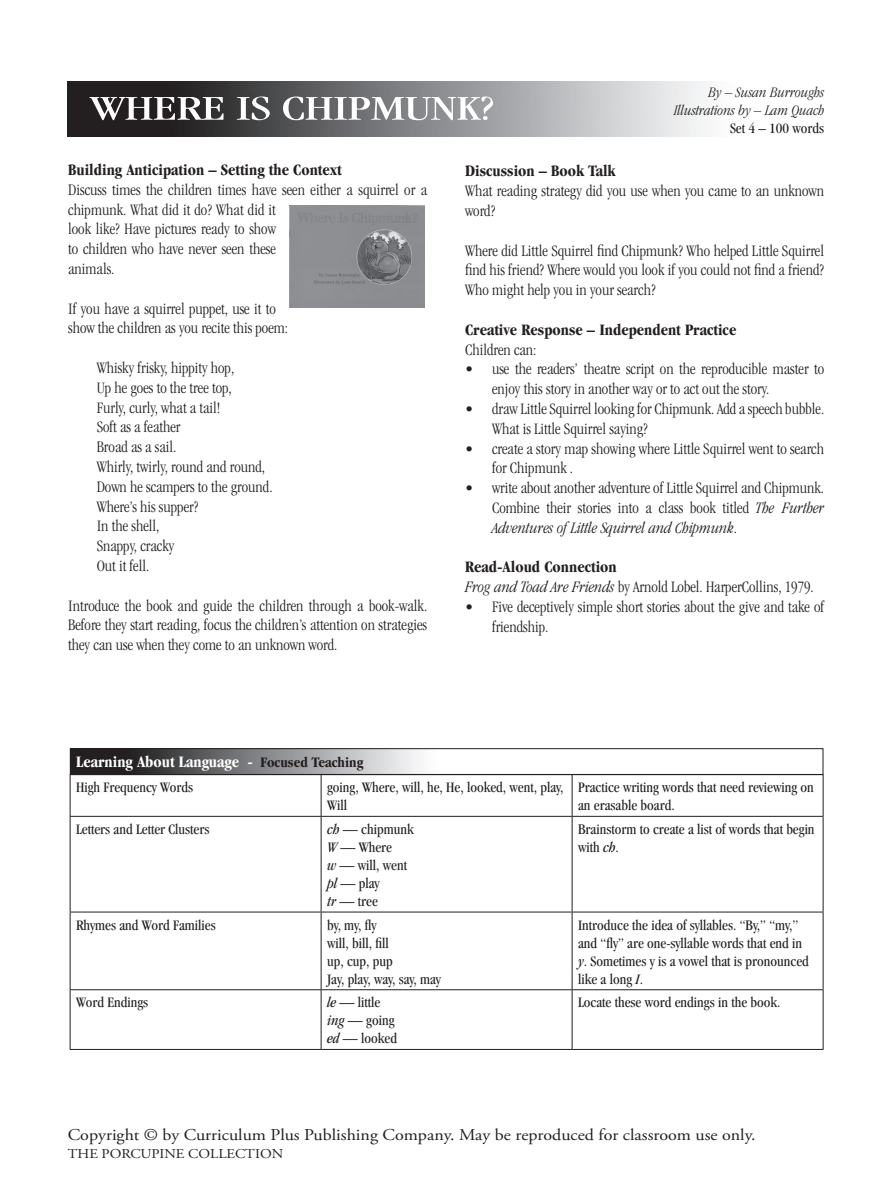
<style>
.page{position:relative;width:891px;height:1188px;background:#fff}
.page>*{position:absolute;margin:0;border:0;box-sizing:border-box;transform-origin:0 0}
.t1{font:condensed 36px "Garamond";color:#fff;scale:1.43 1}
.t2{font:300 condensed 16.5px/19.8px "Garamond";color:#231f20}
.t3{font:700 condensed 16.5px "Garamond";color:#231f20}
.t4{font:16.5px "Adobe Garamond Pro";color:#231f20;scale:1.09 1}
.t5{font:700 condensed 16.5px "Garamond";color:#fff}
.t6{font:condensed 15px/18px "Garamond";color:#231f20}
.t7{font:italic 300 condensed 15px/18px "Garamond";color:#231f20;text-align:right}
.t8{font:13.5px "Adobe Garamond Pro";color:#231f20;scale:1.09 1}
.s1{font-style:italic}
.s2{font-weight:700}
.s3{font-size:15px;color:#231f20}
</style>
<div class="page">
<img style="left:68px;top:81px;width:638px;height:56px">
<img style="left:290px;top:205px;width:134px;height:103px">
<img style="left:72px;top:750px;width:348px;height:23px">
<div style="left:70px;top:748px;width:753px;height:27px;border:1px solid #231f20"></div>
<hr style="left:70px;top:774px;width:251px;height:1px;background:#231f20">
<hr style="left:70px;top:775px;width:1px;height:41px;background:#231f20">
<hr style="left:321px;top:774px;width:251px;height:1px;background:#231f20">
<hr style="left:321px;top:775px;width:1px;height:41px;background:#231f20">
<hr style="left:572px;top:774px;width:251px;height:1px;background:#231f20">
<hr style="left:572px;top:775px;width:1px;height:41px;background:#231f20">
<hr style="left:823px;top:775px;width:1px;height:41px;background:#231f20">
<hr style="left:70px;top:816px;width:251px;height:1px;background:#231f20">
<hr style="left:70px;top:817px;width:1px;height:95px;background:#231f20">
<hr style="left:321px;top:816px;width:251px;height:1px;background:#231f20">
<hr style="left:321px;top:817px;width:1px;height:95px;background:#231f20">
<hr style="left:572px;top:816px;width:251px;height:1px;background:#231f20">
<hr style="left:572px;top:817px;width:1px;height:95px;background:#231f20">
<hr style="left:823px;top:817px;width:1px;height:95px;background:#231f20">
<hr style="left:70px;top:912px;width:251px;height:1px;background:#231f20">
<hr style="left:70px;top:912px;width:1px;height:77px;background:#231f20">
<hr style="left:321px;top:912px;width:251px;height:1px;background:#231f20">
<hr style="left:321px;top:912px;width:1px;height:77px;background:#231f20">
<hr style="left:572px;top:912px;width:251px;height:1px;background:#231f20">
<hr style="left:572px;top:912px;width:1px;height:77px;background:#231f20">
<hr style="left:823px;top:912px;width:1px;height:77px;background:#231f20">
<hr style="left:70px;top:989px;width:251px;height:1px;background:#231f20">
<hr style="left:70px;top:990px;width:1px;height:59px;background:#231f20">
<hr style="left:321px;top:989px;width:251px;height:1px;background:#231f20">
<hr style="left:321px;top:990px;width:1px;height:59px;background:#231f20">
<hr style="left:572px;top:989px;width:251px;height:1px;background:#231f20">
<hr style="left:572px;top:990px;width:1px;height:59px;background:#231f20">
<hr style="left:823px;top:990px;width:1px;height:59px;background:#231f20">
<hr style="left:70px;top:1049px;width:251px;height:1px;background:#231f20">
<hr style="left:321px;top:1049px;width:251px;height:1px;background:#231f20">
<hr style="left:572px;top:1049px;width:251px;height:1px;background:#231f20">
<h1 class="t1" style="left:90px;top:88px;width:283px">WHERE IS CHIPMUNK?</h1>
<p class="t7" style="left:674px;top:83px;width:151px">By – Susan Burroughs<br>Illustrations by – Lam Quach</p>
<p class="t6" style="left:730px;top:119px;width:96px">Set 4 – 100 words</p>
<p class="t3" style="left:68px;top:160px;width:275px">Building Anticipation – Setting the Context</p>
<p class="t2" style="left:68px;top:180px;width:361px">Discuss times the children times have seen either a squirrel or a chipmunk. What did it do? What did it<br>look like? Have pictures ready to show<br>to children who have never seen these<br>animals.</p>
<p class="t2" style="left:68px;top:299px;width:221px">If you have a squirrel puppet, use it to show the children as you recite this poem:</p>
<p class="t2" style="left:97px;top:358px;width:177px">Whisky frisky, hippity hop,<br>Up he goes to the tree top,<br>Furly, curly, what a tail!<br>Soft as a feather<br>Broad as a sail.<br>Whirly, twirly, round and round,<br>Down he scampers to the ground.<br>Where’s his supper?<br>In the shell,<br>Snappy, cracky<br>Out it fell.</p>
<p class="t2" style="left:68px;top:596px;width:361px;text-align:justify">Introduce the book and guide the children through a book-walk.<br>Before they start reading, focus the children’s attention on strategies they can use when they come to an unknown word.</p>
<p class="t3" style="left:465px;top:162px;width:152px">Discussion – Book Talk</p>
<p class="t2" style="left:465px;top:181px;width:361px">What reading strategy did you use when you came to an unknown word?</p>
<p class="t2" style="left:465px;top:241px;width:361px;text-align:justify">Where did Little Squirrel find Chipmunk? Who helped Little Squirrel find his friend? Where would you look if you could not find a friend?<br>Who might help you in your search?</p>
<p class="t3" style="left:465px;top:320px;width:273px">Creative Response – Independent Practice</p>
<p class="t2" style="left:465px;top:340px;width:73px">Children can:</p>
<p class="t2" style="left:492px;top:359px;width:334px;text-indent:-27px">• use the readers’ theatre script on the reproducible master to enjoy this story in another way or to act out the story.</p>
<p class="t2" style="left:492px;top:399px;width:334px;text-indent:-27px">• draw Little Squirrel looking for Chipmunk. Add a speech bubble.<br>What is Little Squirrel saying?</p>
<p class="t2" style="left:492px;top:439px;width:334px;text-indent:-27px">• create a story map showing where Little Squirrel went to search for Chipmunk .</p>
<p class="t2" style="left:492px;top:478px;width:334px;text-align:justify;text-indent:-27px">• write about another adventure of Little Squirrel and Chipmunk.<br>Combine their stories into a class book titled <span class="s1">The Further Adventures of Little Squirrel and Chipmunk</span>.</p>
<p class="t2" style="left:465px;top:557px;width:350px"><span class="s2">Read-Aloud Connection<br></span><span class="s1">Frog and Toad Are Friends</span> by Arnold Lobel. HarperCollins, 1979.</p>
<p class="t2" style="left:492px;top:597px;width:334px;text-indent:-27px">• Five deceptively simple short stories about the give and take of friendship.</p>
<p class="t5" style="left:76px;top:752px;width:289px">Learning About Language - <span class="s3">Focused Teaching</span></p>
<p class="t6" style="left:76px;top:778px;width:119px">High Frequency Words</p>
<p class="t6" style="left:327px;top:778px;width:238px">going, Where, will, he, He, looked, went, play,<br>Will</p>
<p class="t6" style="left:578px;top:778px;width:237px">Practice writing words that need reviewing on an erasable board.</p>
<p class="t6" style="left:76px;top:820px;width:135px">Letters and Letter Clusters</p>
<p class="t6" style="left:327px;top:820px;width:88px"><span class="s1">ch</span> — chipmunk<br><span class="s1">W</span> — Where<br><span class="s1">w</span> — will, went <span class="s1">pl</span> — play<br><span class="s1">tr</span> — tree</p>
<p class="t6" style="left:578px;top:820px;width:238px">Brainstorm to create a list of words that begin with <span class="s1">ch</span>.</p>
<p class="t6" style="left:76px;top:916px;width:141px">Rhymes and Word Families</p>
<p class="t6" style="left:327px;top:916px;width:115px">by, my, fly<br>will, bill, fill<br>up, cup, pup<br>Jay, play, way, say, may</p>
<p class="t6" style="left:578px;top:916px;width:232px">Introduce the idea of syllables. “By,” “my,” and “fly” are one-syllable words that end in <span class="s1">y</span>. Sometimes y is a vowel that is pronounced like a long <span class="s1">I</span>.</p>
<p class="t6" style="left:76px;top:994px;width:74px">Word Endings</p>
<p class="t6" style="left:327px;top:994px;width:71px"><span class="s1">le</span> — little <span class="s1">ing</span> — going <span class="s1">ed</span> — looked</p>
<p class="t6" style="left:578px;top:994px;width:204px">Locate these word endings in the book.</p>
<p class="t4" style="left:68px;top:1125px;width:632px">Copyright © by Curriculum Plus Publishing Company. May be reproduced for classroom use only.</p>
<p class="t8" style="left:68px;top:1146px;width:199px">THE PORCUPINE COLLECTION</p>
</div>
